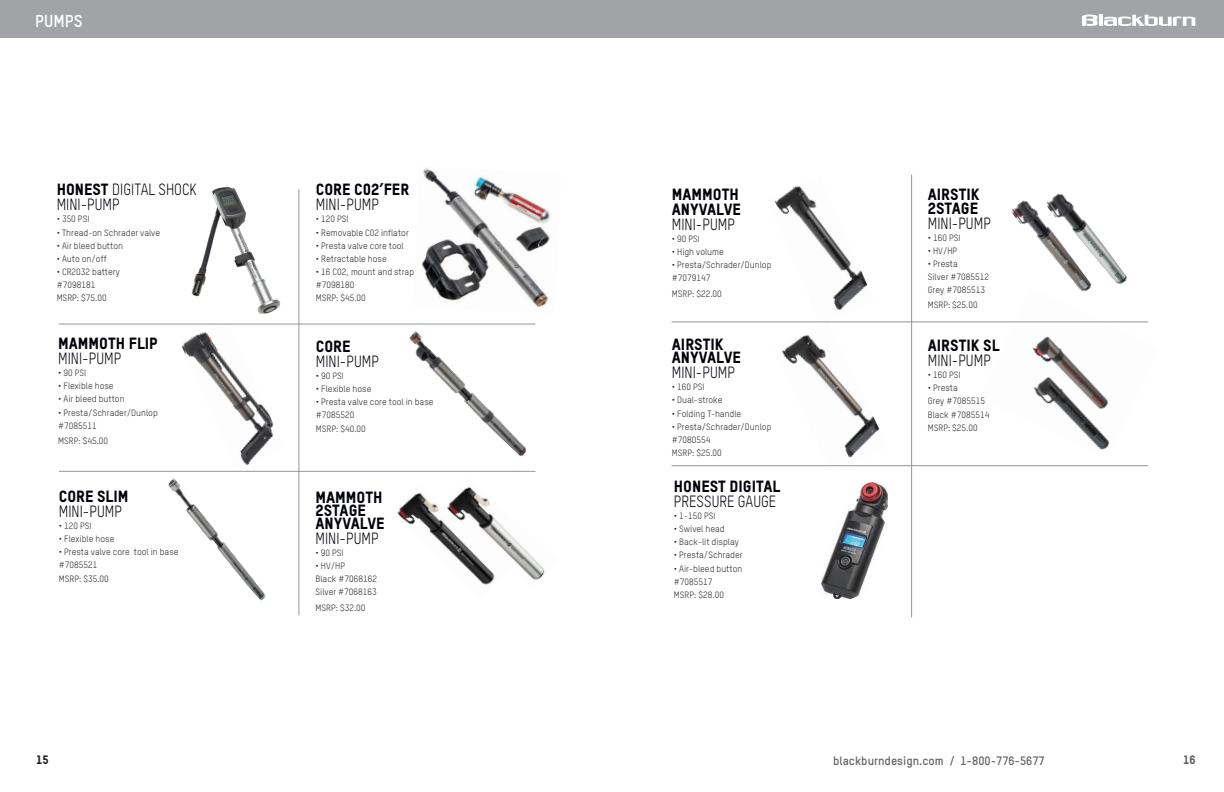
<style>
.page{position:relative;width:1224px;height:792px;background:#fff}
.page>*{position:absolute;margin:0;border:0;box-sizing:border-box;transform-origin:0 0}
.t1{font:700 17px "TSTAR";color:#fff}
.New_Product_Name{font:16px "TSTAR";color:#010209;scale:.9 1}
.New_Product_Name-2{font:16px "TSTAR Headline";color:#010209}
.New_Product_Name-3{font:700 12px "TSTAR";color:#636366}
.New_Product_Name-4{font:12px "TSTAR Headline";color:#231f20}
.New_Product_Name-5{font:12px "TSTAR Headline";color:#636366}
.New_Product_Bullets{font:9px "TSTAR";color:#231f20}
.s1{font-family:"TSTAR Headline"}
</style>
<div class="page">
<img style="left:822px;top:483px;width:65px;height:116px">
<img style="left:421px;top:168px;width:129px;height:139px">
<img style="left:766px;top:185px;width:108px;height:137px">
<img style="left:979px;top:321px;width:169px;height:129px">
<img style="left:1011px;top:200px;width:34px;height:46px">
<img style="left:1045px;top:193px;width:82px;height:99px">
<img style="left:773px;top:335px;width:115px;height:132px">
<img style="left:510px;top:534px;width:35px;height:46px">
<img style="left:397px;top:487px;width:113px;height:98px">
<hr style="left:672px;top:322px;width:476px;height:1px;background:#939598">
<hr style="left:911px;top:175px;width:1px;height:442px;background:#939598">
<hr style="left:672px;top:465px;width:476px;height:1px;background:#939598">
<img style="left:191px;top:187px;width:90px;height:127px">
<img style="left:180px;top:323px;width:104px;height:142px">
<img style="left:409px;top:331px;width:118px;height:126px">
<img style="left:168px;top:478px;width:98px;height:123px">
<hr style="left:59px;top:324px;width:476px;height:1px;background:#939598">
<hr style="left:299px;top:189px;width:1px;height:426px;background:#939598">
<hr style="left:59px;top:471px;width:476px;height:1px;background:#939598">
<div style="left:0;top:0;width:1224px;height:37px;background:#a1a3a6"></div>
<hr style="left:1099px;top:15px;width:4px;height:11px;background:#fff">
<svg style="left:1104px;top:15px;width:93px;height:11px"></svg>
<svg style="left:1082px;top:15px;width:16px;height:11px"></svg>
<p class="t1" style="left:35px;top:10px;width:49px">PUMPS</p>
<p class="New_Product_Name" style="left:57px;top:180px;width:157px"><span class="s1">HONEST</span> DIGITAL SHOCK</p>
<p class="New_Product_Name" style="left:57px;top:195px;width:72px">MINI-PUMP</p>
<p class="New_Product_Bullets" style="left:57px;top:214px;width:34px">• 350 PSI</p>
<p class="New_Product_Bullets" style="left:57px;top:227px;width:105px">• Thread-on Schrader valve</p>
<p class="New_Product_Bullets" style="left:57px;top:240px;width:68px">• Air bleed button</p>
<p class="New_Product_Bullets" style="left:57px;top:253px;width:52px">• Auto on/off</p>
<p class="New_Product_Bullets" style="left:57px;top:266px;width:65px">• CR2032 battery</p>
<p class="New_Product_Bullets" style="left:57px;top:280px;width:40px">#7098181</p>
<p class="New_Product_Bullets" style="left:57px;top:293px;width:52px">MSRP: $75.00</p>
<p class="New_Product_Name-2" style="left:58px;top:334px;width:101px">MAMMOTH FLIP</p>
<p class="New_Product_Name" style="left:58px;top:349px;width:72px">MINI-PUMP</p>
<p class="New_Product_Bullets" style="left:58px;top:368px;width:30px">• 90 PSI</p>
<p class="New_Product_Bullets" style="left:58px;top:381px;width:57px">• Flexible hose</p>
<p class="New_Product_Bullets" style="left:58px;top:394px;width:68px">• Air bleed button</p>
<p class="New_Product_Bullets" style="left:58px;top:407px;width:101px">• Presta/Schrader/Dunlop</p>
<p class="New_Product_Bullets" style="left:58px;top:420px;width:40px">#7085511</p>
<p class="New_Product_Bullets" style="left:58px;top:435px;width:52px">MSRP: $45.00</p>
<p class="New_Product_Name-2" style="left:59px;top:486px;width:71px">CORE SLIM</p>
<p class="New_Product_Name" style="left:59px;top:501px;width:72px">MINI-PUMP</p>
<p class="New_Product_Bullets" style="left:59px;top:520px;width:34px">• 120 PSI</p>
<p class="New_Product_Bullets" style="left:59px;top:533px;width:57px">• Flexible hose</p>
<p class="New_Product_Bullets" style="left:59px;top:546px;width:121px">• Presta valve core tool in base</p>
<p class="New_Product_Bullets" style="left:59px;top:559px;width:40px">#7085521</p>
<p class="New_Product_Bullets" style="left:59px;top:573px;width:52px">MSRP: $35.00</p>
<p class="New_Product_Name-2" style="left:316px;top:180px;width:95px">CORE C02’FER</p>
<p class="New_Product_Name" style="left:316px;top:195px;width:72px">MINI-PUMP</p>
<p class="New_Product_Bullets" style="left:316px;top:214px;width:34px">• 120 PSI</p>
<p class="New_Product_Bullets" style="left:316px;top:227px;width:95px">• Removable C02 inflator</p>
<p class="New_Product_Bullets" style="left:316px;top:240px;width:89px">• Presta valve core tool</p>
<p class="New_Product_Bullets" style="left:316px;top:253px;width:72px">• Retractable hose</p>
<p class="New_Product_Bullets" style="left:316px;top:266px;width:100px">• 16 C02, mount and strap</p>
<p class="New_Product_Bullets" style="left:316px;top:280px;width:40px">#7098180</p>
<p class="New_Product_Bullets" style="left:316px;top:293px;width:52px">MSRP: $45.00</p>
<p class="New_Product_Name-2" style="left:316px;top:336px;width:36px">CORE</p>
<p class="New_Product_Name" style="left:316px;top:352px;width:72px">MINI-PUMP</p>
<p class="New_Product_Bullets" style="left:316px;top:370px;width:30px">• 90 PSI</p>
<p class="New_Product_Bullets" style="left:316px;top:384px;width:57px">• Flexible hose</p>
<p class="New_Product_Bullets" style="left:316px;top:397px;width:119px">• Presta valve core tool in base</p>
<p class="New_Product_Bullets" style="left:316px;top:410px;width:40px">#7085520</p>
<p class="New_Product_Bullets" style="left:316px;top:423px;width:52px">MSRP: $40.00</p>
<p class="New_Product_Name-2" style="left:316px;top:487px;width:69px">MAMMOTH</p>
<p class="New_Product_Name-2" style="left:316px;top:500px;width:52px">2STAGE</p>
<p class="New_Product_Name-2" style="left:316px;top:513px;width:71px">ANYVALVE</p>
<p class="New_Product_Name" style="left:316px;top:529px;width:72px">MINI-PUMP</p>
<p class="New_Product_Bullets" style="left:316px;top:547px;width:30px">• 90 PSI</p>
<p class="New_Product_Bullets" style="left:316px;top:560px;width:31px">• HV/HP</p>
<p class="New_Product_Bullets" style="left:316px;top:574px;width:63px">Black #7068162</p>
<p class="New_Product_Bullets" style="left:316px;top:587px;width:63px">Silver #7068163</p>
<p class="New_Product_Bullets" style="left:316px;top:602px;width:52px">MSRP: $32.00</p>
<p class="New_Product_Name-2" style="left:672px;top:184px;width:69px">MAMMOTH</p>
<p class="New_Product_Name-2" style="left:672px;top:199px;width:71px">ANYVALVE</p>
<p class="New_Product_Name" style="left:672px;top:215px;width:72px">MINI-PUMP</p>
<p class="New_Product_Bullets" style="left:672px;top:233px;width:30px">• 90 PSI</p>
<p class="New_Product_Bullets" style="left:672px;top:247px;width:54px">• High volume</p>
<p class="New_Product_Bullets" style="left:672px;top:260px;width:101px">• Presta/Schrader/Dunlop</p>
<p class="New_Product_Bullets" style="left:672px;top:273px;width:40px">#7079147</p>
<p class="New_Product_Bullets" style="left:672px;top:288px;width:52px">MSRP: $22.00</p>
<p class="New_Product_Name-2" style="left:672px;top:334px;width:53px">AIRSTIK</p>
<p class="New_Product_Name-2" style="left:672px;top:348px;width:71px">ANYVALVE</p>
<p class="New_Product_Name" style="left:672px;top:363px;width:72px">MINI-PUMP</p>
<p class="New_Product_Bullets" style="left:672px;top:382px;width:34px">• 160 PSI</p>
<p class="New_Product_Bullets" style="left:672px;top:395px;width:52px">• Dual-stroke</p>
<p class="New_Product_Bullets" style="left:672px;top:408px;width:71px">• Folding T-handle</p>
<p class="New_Product_Bullets" style="left:672px;top:421px;width:101px">• Presta/Schrader/Dunlop</p>
<p class="New_Product_Bullets" style="left:672px;top:434px;width:40px">#7080554</p>
<p class="New_Product_Bullets" style="left:672px;top:447px;width:52px">MSRP: $25.00</p>
<p class="New_Product_Name-2" style="left:674px;top:476px;width:108px">HONEST DIGITAL</p>
<p class="New_Product_Name" style="left:674px;top:492px;width:115px">PRESSURE GAUGE</p>
<p class="New_Product_Bullets" style="left:674px;top:510px;width:43px">• 1-150 PSI</p>
<p class="New_Product_Bullets" style="left:674px;top:524px;width:52px">• Swivel head</p>
<p class="New_Product_Bullets" style="left:674px;top:537px;width:67px">• Back-lit display</p>
<p class="New_Product_Bullets" style="left:674px;top:550px;width:70px">• Presta/Schrader</p>
<p class="New_Product_Bullets" style="left:674px;top:563px;width:70px">• Air-bleed button</p>
<p class="New_Product_Bullets" style="left:674px;top:576px;width:40px">#7085517</p>
<p class="New_Product_Bullets" style="left:674px;top:589px;width:52px">MSRP: $28.00</p>
<p class="New_Product_Name-2" style="left:928px;top:185px;width:53px">AIRSTIK</p>
<p class="New_Product_Name-2" style="left:928px;top:198px;width:52px">2STAGE</p>
<p class="New_Product_Name" style="left:928px;top:213px;width:72px">MINI-PUMP</p>
<p class="New_Product_Bullets" style="left:928px;top:232px;width:34px">• 160 PSI</p>
<p class="New_Product_Bullets" style="left:928px;top:245px;width:31px">• HV/HP</p>
<p class="New_Product_Bullets" style="left:928px;top:258px;width:32px">• Presta</p>
<p class="New_Product_Bullets" style="left:928px;top:271px;width:63px">Silver #7085512</p>
<p class="New_Product_Bullets" style="left:928px;top:285px;width:59px">Grey #7085513</p>
<p class="New_Product_Bullets" style="left:928px;top:300px;width:52px">MSRP: $25.00</p>
<p class="New_Product_Name-2" style="left:928px;top:335px;width:73px">AIRSTIK SL</p>
<p class="New_Product_Name" style="left:928px;top:351px;width:72px">MINI-PUMP</p>
<p class="New_Product_Bullets" style="left:928px;top:369px;width:34px">• 160 PSI</p>
<p class="New_Product_Bullets" style="left:928px;top:383px;width:32px">• Presta</p>
<p class="New_Product_Bullets" style="left:928px;top:396px;width:59px">Grey #7085515</p>
<p class="New_Product_Bullets" style="left:928px;top:409px;width:63px">Black #7085514</p>
<p class="New_Product_Bullets" style="left:928px;top:422px;width:52px">MSRP: $25.00</p>
<p class="New_Product_Name-4" style="left:36px;top:753px;width:14px">15</p>
<p class="New_Product_Name-3" style="left:833px;top:753px;width:213px">blackburndesign.com / 1-800-776-5677</p>
<p class="New_Product_Name-5" style="left:1183px;top:753px;width:14px">16</p>
</div>
